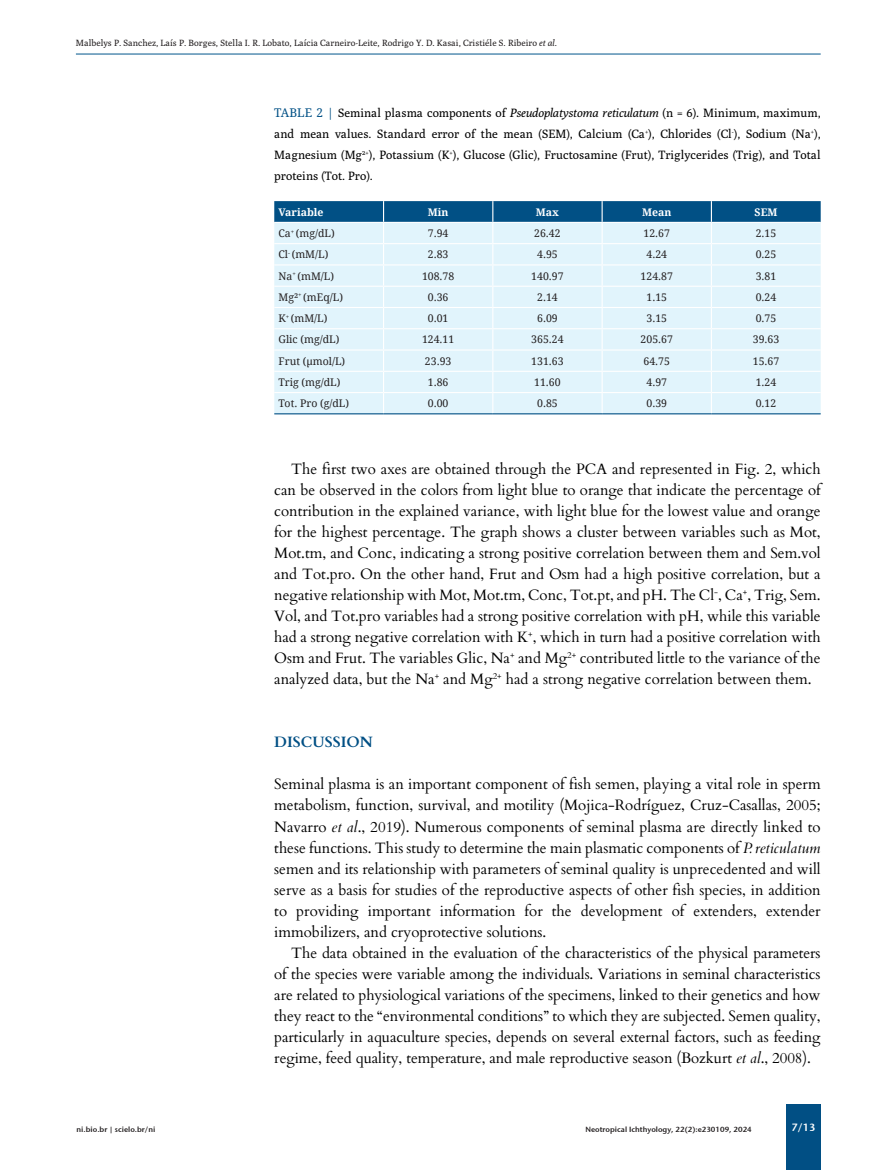
<style>
.page{position:relative;width:893px;height:1170px;background:#fff}
.page>*{position:absolute;margin:0;border:0;box-sizing:border-box;transform-origin:0 0}
.Body_Text{font:15px/21px "Cardo";color:#000;text-align:justify}
.NI_Subtittulos{font:700 15px "Cardo";color:#014f84}
.t1{font:12px/21px "Poly";color:#000;text-align:justify}
.t2{font:10.5px "Droid Serif";color:#231f20}
.t3{font:700 10.5px "Droid Serif";color:#fff}
.t4{font:10.5px "Stone Sans Sem ITCTT Semi";color:#fff}
.t5{font:9px "Poly";color:#231f20}
.t6{font:7.5px "Stone Sans Sem ITCTT Semi";color:#231f20}
.s1{font-style:italic}
.s2{font-family:"Droid Serif";color:#015085}
</style>
<div class="page">
<hr style="left:76px;top:54px;width:745px;height:1px;background:#01558c">
<div style="left:786px;top:1104px;width:35px;height:65px;background:#014f84"></div>
<svg style="left:274px;top:201px;width:547px;height:212px;background:#cce4f0"></svg>
<hr style="left:274px;top:413px;width:110px;height:1px;background:#015085">
<hr style="left:384px;top:413px;width:109px;height:1px;background:#015085">
<hr style="left:493px;top:413px;width:109px;height:1px;background:#015085">
<hr style="left:602px;top:413px;width:109px;height:1px;background:#015085">
<hr style="left:711px;top:413px;width:110px;height:1px;background:#015085">
<p class="t5" style="left:76px;top:38px;width:482px">Malbelys P. Sanchez, Laís P. Borges, Stella I. R. Lobato, Laícia Carneiro-Leite, Rodrigo Y. D. Kasai, Cristiéle S. Ribeiro <span class="s1">et al.</span></p>
<p class="t1" style="left:274px;top:102px;width:548px"><span class="s2">TABLE 2 |</span> Seminal plasma components of <span class="s1">Pseudoplatystoma reticulatum</span> (n = 6). Minimum, maximum, and mean values. Standard error of the mean (SEM), Calcium (Ca<sup>+</sup>), Chlorides (Cl<sup>-</sup>), Sodium (Na<sup>+</sup>), Magnesium (Mg<sup>2+</sup>), Potassium (K<sup>+</sup>), Glucose (Glic), Fructosamine (Frut), Triglycerides (Trig), and Total proteins (Tot. Pro).</p>
<p class="t3" style="left:279px;top:206px;width:46px">Variable</p>
<p class="t3" style="left:428px;top:206px;width:22px">Min</p>
<p class="t3" style="left:536px;top:206px;width:25px">Max</p>
<p class="t3" style="left:642px;top:206px;width:31px">Mean</p>
<p class="t3" style="left:754px;top:206px;width:25px">SEM</p>
<p class="t2" style="left:279px;top:227px;width:58px">Ca<sup>+</sup> (mg/dL)</p>
<p class="t2" style="left:428px;top:227px;width:22px">7.94</p>
<p class="t2" style="left:534px;top:227px;width:28px">26.42</p>
<p class="t2" style="left:643px;top:227px;width:28px">12.67</p>
<p class="t2" style="left:756px;top:227px;width:22px">2.15</p>
<p class="t2" style="left:279px;top:248px;width:51px">Cl<sup>-</sup> (mM/L)</p>
<p class="t2" style="left:428px;top:248px;width:22px">2.83</p>
<p class="t2" style="left:537px;top:248px;width:22px">4.95</p>
<p class="t2" style="left:646px;top:248px;width:22px">4.24</p>
<p class="t2" style="left:756px;top:248px;width:22px">0.25</p>
<p class="t2" style="left:279px;top:270px;width:57px">Na<sup>+</sup> (mM/L)</p>
<p class="t2" style="left:422px;top:270px;width:34px">108.78</p>
<p class="t2" style="left:531px;top:270px;width:34px">140.97</p>
<p class="t2" style="left:641px;top:270px;width:34px">124.87</p>
<p class="t2" style="left:756px;top:270px;width:22px">3.81</p>
<p class="t2" style="left:279px;top:291px;width:66px">Mg²<sup>+</sup> (mEq/L)</p>
<p class="t2" style="left:428px;top:291px;width:22px">0.36</p>
<p class="t2" style="left:537px;top:291px;width:22px">2.14</p>
<p class="t2" style="left:646px;top:291px;width:22px">1.15</p>
<p class="t2" style="left:756px;top:291px;width:22px">0.24</p>
<p class="t2" style="left:279px;top:312px;width:50px">K<sup>+</sup> (mM/L)</p>
<p class="t2" style="left:428px;top:312px;width:22px">0.01</p>
<p class="t2" style="left:537px;top:312px;width:22px">6.09</p>
<p class="t2" style="left:646px;top:312px;width:22px">3.15</p>
<p class="t2" style="left:756px;top:312px;width:22px">0.75</p>
<p class="t2" style="left:279px;top:333px;width:62px">Glic (mg/dL)</p>
<p class="t2" style="left:422px;top:333px;width:34px">124.11</p>
<p class="t2" style="left:531px;top:333px;width:34px">365.24</p>
<p class="t2" style="left:641px;top:333px;width:34px">205.67</p>
<p class="t2" style="left:753px;top:333px;width:28px">39.63</p>
<p class="t2" style="left:279px;top:355px;width:68px">Frut (µmol/L)</p>
<p class="t2" style="left:425px;top:355px;width:28px">23.93</p>
<p class="t2" style="left:531px;top:355px;width:34px">131.63</p>
<p class="t2" style="left:643px;top:355px;width:28px">64.75</p>
<p class="t2" style="left:753px;top:355px;width:28px">15.67</p>
<p class="t2" style="left:279px;top:376px;width:63px">Trig (mg/dL)</p>
<p class="t2" style="left:428px;top:376px;width:22px">1.86</p>
<p class="t2" style="left:534px;top:376px;width:28px">11.60</p>
<p class="t2" style="left:646px;top:376px;width:22px">4.97</p>
<p class="t2" style="left:756px;top:376px;width:22px">1.24</p>
<p class="t2" style="left:279px;top:397px;width:72px">Tot. Pro (g/dL)</p>
<p class="t2" style="left:428px;top:397px;width:22px">0.00</p>
<p class="t2" style="left:537px;top:397px;width:22px">0.85</p>
<p class="t2" style="left:646px;top:397px;width:22px">0.39</p>
<p class="t2" style="left:756px;top:397px;width:22px">0.12</p>
<p class="Body_Text" style="left:274px;top:458px;width:548px;text-indent:17px">The first two axes are obtained through the PCA and represented in Fig. 2, which can be observed in the colors from light blue to orange that indicate the percentage of contribution in the explained variance, with light blue for the lowest value and orange for the highest percentage. The graph shows a cluster between variables such as Mot, Mot.tm, and Conc, indicating a strong positive correlation between them and Sem.vol and Tot.pro. On the other hand, Frut and Osm had a high positive correlation, but a negative relationship with Mot, Mot.tm, Conc, Tot.pt, and pH. The Cl<sup>-</sup>, Ca<sup>+</sup>, Trig, Sem.<br>Vol, and Tot.pro variables had a strong positive correlation with pH, while this variable had a strong negative correlation with K<sup>+</sup>, which in turn had a positive correlation with Osm and Frut. The variables Glic, Na<sup>+</sup> and Mg<sup>2+</sup> contributed little to the variance of the analyzed data, but the Na<sup>+</sup> and Mg<sup>2+</sup> had a strong negative correlation between them.</p>
<p class="NI_Subtittulos" style="left:274px;top:730px;width:100px">DISCUSSION</p>
<p class="Body_Text" style="left:274px;top:773px;width:548px">Seminal plasma is an important component of fish semen, playing a vital role in sperm metabolism, function, survival, and motility (Mojica-Rodríguez, Cruz-Casallas, 2005; Navarro <span class="s1">et al</span>., 2019). Numerous components of seminal plasma are directly linked to these functions. This study to determine the main plasmatic components of <span class="s1">P. reticulatum </span>semen and its relationship with parameters of seminal quality is unprecedented and will serve as a basis for studies of the reproductive aspects of other fish species, in addition to providing important information for the development of extenders, extender immobilizers, and cryoprotective solutions.</p>
<p class="Body_Text" style="left:274px;top:941px;width:548px;text-indent:17px">The data obtained in the evaluation of the characteristics of the physical parameters of the species were variable among the individuals. Variations in seminal characteristics are related to physiological variations of the specimens, linked to their genetics and how they react to the “environmental conditions” to which they are subjected. Semen quality, particularly in aquaculture species, depends on several external factors, such as feeding regime, feed quality, temperature, and male reproductive season (Bozkurt <span class="s1">et al</span>., 2008).</p>
<p class="t6" style="left:77px;top:1122px;width:80px">ni.bio.br | scielo.br/ni</p>
<p class="t6" style="left:585px;top:1122px;width:168px">Neotropical Ichthyology, 22(2):e230109, 2024</p>
<p class="t4" style="left:791px;top:1118px;width:25px">7/13</p>
</div>
